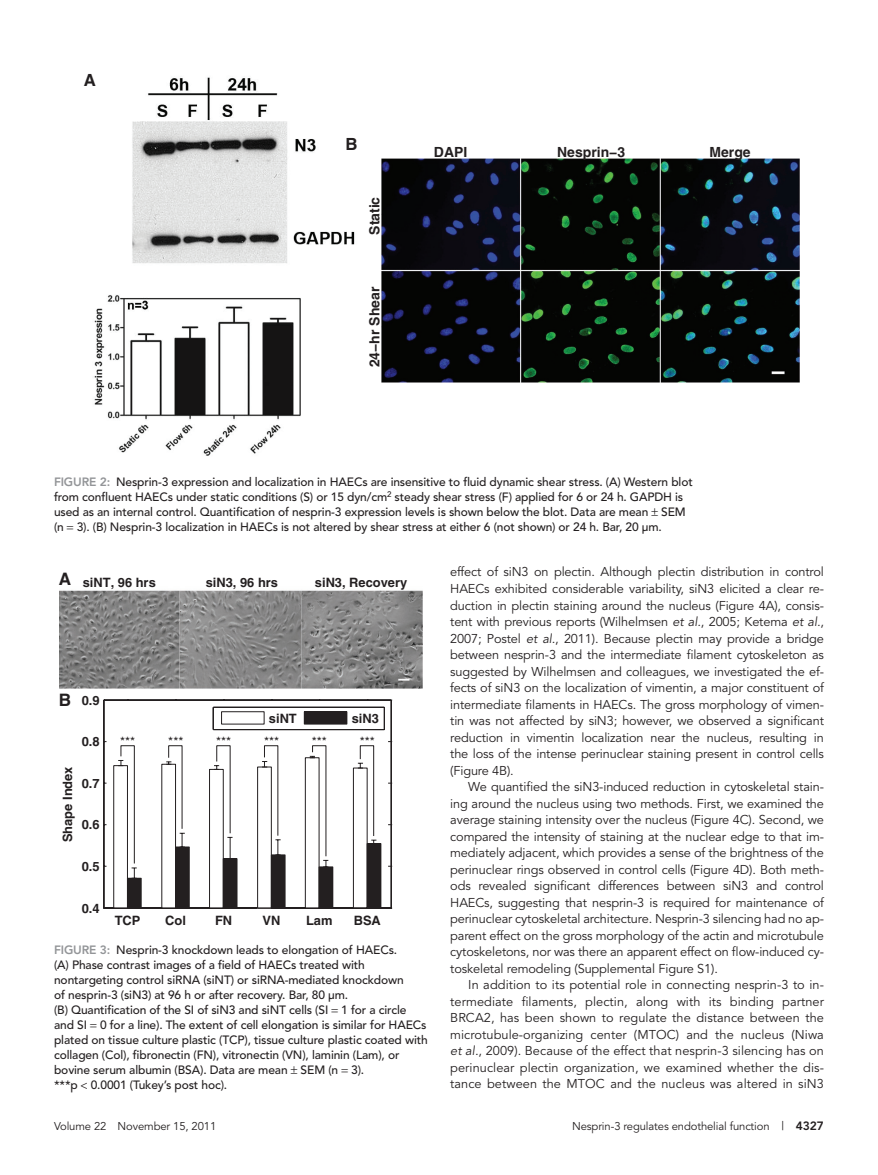
<style>
.page{position:relative;width:878px;height:1175px;background:#fff}
.page>*{position:absolute;margin:0;border:0;box-sizing:border-box;transform-origin:0 0}
.graphic{font:700 17.1px "Helvetica";color:#231f20}
.graphic-2{font:700 16.8px "Helvetica";color:#231f20}
.graphic-3{font:700 13.95px "Helvetica";color:#231f20}
.graphic-4{font:700 12.9px "Helvetica";color:#231f20}
.graphic-5{font:12.9px "Helvetica";color:#231f20}
.Para{font:12.75px/16.5px "Avenir";letter-spacing:-.01em;color:#231f20;text-align:justify}
.ParaFL{font:12.75px/16.5px "Avenir";letter-spacing:-.01em;color:#231f20;text-align:justify}
.FigCaption{font:500 12px/15px "Avenir";letter-spacing:-.01em;color:#231f20}
.FigCaption_35_5p{font:500 12px/15px "Avenir";letter-spacing:-.01em;color:#231f20}
.t1{font:11.25px "Avenir";letter-spacing:-.01em;color:#231f20}
.s1{font-weight:800;color:#939598}
.s2{font-style:italic}
.s3{font-size:12px}
.s4{font-weight:800;font-size:12px}
</style>
<div class="page">
<img style="left:59px;top:590px;width:363px;height:98px">
<hr style="left:104px;top:699px;width:287px;height:1px;background:#231f20">
<hr style="left:391px;top:700px;width:1px;height:208px;background:#231f20">
<hr style="left:103px;top:700px;width:1px;height:208px;background:#231f20">
<svg style="left:104px;top:700px;width:287px;height:208px"></svg>
<div style="left:213px;top:707px;width:171px;height:22px;background:#fff"></div>
<hr style="left:213px;top:707px;width:171px;height:1px;background:#231f20">
<hr style="left:213px;top:729px;width:171px;height:1px;background:#231f20">
<svg style="left:384px;top:707px;width:1px;height:22px"></svg>
<svg style="left:213px;top:708px;width:1px;height:21px"></svg>
<div style="left:221px;top:711px;width:43px;height:13px;border:1px solid #231f20"></div>
<div style="left:304px;top:711px;width:43px;height:13px;background:#231f20"></div>
<img style="left:94px;top:77px;width:261px;height:379px">
<img style="left:381px;top:159px;width:418px;height:223px">
<p class="graphic-2" style="left:84px;top:70px;width:14px">A</p>
<p class="graphic-2" style="left:345px;top:134px;width:14px">B</p>
<p class="graphic-3" style="left:366px;top:235px;width:40px;rotate:-90deg">Static</p>
<p class="graphic-3" style="left:366px;top:367px;width:82px;rotate:-90deg">24−hr Shear</p>
<p class="graphic-3" style="left:434px;top:143px;width:35px">DAPI</p>
<p class="graphic-3" style="left:557px;top:143px;width:69px">Nesprin−3</p>
<p class="graphic-3" style="left:709px;top:143px;width:43px">Merge</p>
<p class="FigCaption_35_5p" style="left:54px;top:475px;width:640px"><span class="s1">FIG URE 2:</span> Nesprin-3 expression and localization in HAECs are insensitive to fluid dynamic shear stress. (A) Western blot from confluent HAECs under static conditions (S) or 15 dyn/cm<sup>2</sup> steady shear stress (F) applied for 6 or 24 h. GAPDH is used as an internal control. Quantification of nesprin-3 expression levels is shown below the blot. Data are mean SEM (n 3). (B) Nesprin-3 localization in HAECs is not altered by shear stress at either 6 (not shown) or 24 h. Bar, 20 μm.</p>
<p class="graphic" style="left:59px;top:568px;width:14px">A</p>
<p class="graphic-4" style="left:83px;top:574px;width:74px">siNT, 96 hrs</p>
<p class="graphic-4" style="left:206px;top:574px;width:74px">siN3, 96 hrs</p>
<p class="graphic-4" style="left:315px;top:574px;width:94px">siN3, Recovery</p>
<p class="graphic" style="left:59px;top:689px;width:14px">B</p>
<p class="graphic-4" style="left:82px;top:692px;width:19px">0.9</p>
<p class="graphic-4" style="left:82px;top:734px;width:19px">0.8</p>
<p class="graphic-4" style="left:269px;top:710px;width:29px">siNT</p>
<p class="graphic-4" style="left:352px;top:710px;width:29px">siN3</p>
<p class="graphic-5" style="left:120px;top:734px;width:17px">***</p>
<p class="graphic-5" style="left:168px;top:734px;width:17px">***</p>
<p class="graphic-5" style="left:216px;top:734px;width:17px">***</p>
<p class="graphic-5" style="left:264px;top:734px;width:17px">***</p>
<p class="graphic-5" style="left:312px;top:734px;width:17px">***</p>
<p class="graphic-5" style="left:360px;top:734px;width:17px">***</p>
<p class="graphic-4" style="left:60px;top:842px;width:77px;rotate:-90deg">Shape Index</p>
<p class="graphic-4" style="left:82px;top:775px;width:19px">0.7</p>
<p class="graphic-4" style="left:82px;top:817px;width:19px">0.6</p>
<p class="graphic-4" style="left:82px;top:858px;width:19px">0.5</p>
<p class="graphic-4" style="left:82px;top:900px;width:19px">0.4</p>
<p class="graphic-4" style="left:115px;top:912px;width:27px">TCP</p>
<p class="graphic-4" style="left:165px;top:912px;width:22px">Col</p>
<p class="graphic-4" style="left:215px;top:912px;width:19px">FN</p>
<p class="graphic-4" style="left:262px;top:912px;width:19px">VN</p>
<p class="graphic-4" style="left:306px;top:912px;width:28px">Lam</p>
<p class="graphic-4" style="left:354px;top:912px;width:29px">BSA</p>
<p class="FigCaption" style="left:54px;top:942px;width:375px"><span class="s1">FIG URE 3:</span> Nesprin-3 knockdown leads to elongation of HAECs.<br>(A) Phase contrast images of a field of HAECs treated with nontargeting control siRNA (siNT) or siRNA-mediated knockdown<br>of nesprin-3 (siN3) at 96 h or after recovery. Bar, 80 μm.<br>(B) Quantification of the SI of siN3 and siNT cells (SI 1 for a circle and SI 0 for a line). The extent of cell elongation is similar for HAECs plated on tissue culture plastic (TCP), tissue culture plastic coated with collagen (Col), fibronectin (FN), vitronectin (VN), laminin (Lam), or bovine serum albumin (BSA). Data are mean SEM (n 3).<br>***p 0.0001 (Tukey’s post hoc).</p>
<p class="ParaFL" style="left:450px;top:564px;width:375px">effect of siN3 on plectin. Although plectin distribution in control HAECs exhibited considerable variability, siN3 elicited a clear re&shy;duction in plectin staining around the nucleus (Figure 4A), consis&shy;tent with previous reports (Wilhelmsen <span class="s2">et al.</span>, 2005; Ketema <span class="s2">et al.</span>, 2007; Postel <span class="s2">et al.</span>, 2011). Because plectin may provide a bridge between nesprin-3 and the intermediate filament cytoskeleton as suggested by Wilhelmsen and colleagues, we investigated the ef&shy;fects of siN3 on the localization of vimentin, a major constituent of intermediate filaments in HAECs. The gross morphology of vimen&shy;tin was not affected by siN3; however, we observed a significant reduction in vimentin localization near the nucleus, resulting in the loss of the intense perinuclear staining present in control cells (Figure 4B).</p>
<p class="Para" style="left:450px;top:778px;width:375px;text-indent:18px">We quantified the siN3-induced reduction in cytoskeletal stain&shy;ing around the nucleus using two methods. First, we examined the average staining intensity over the nucleus (Figure 4C). Second, we compared the intensity of staining at the nuclear edge to that im&shy;mediately adjacent, which provides a sense of the brightness of the perinuclear rings observed in control cells (Figure 4D). Both meth&shy;ods revealed significant differences between siN3 and control HAECs, suggesting that nesprin-3 is required for maintenance of perinuclear cytoskeletal architecture. Nesprin-3 silencing had no ap&shy;parent effect on the gross morphology of the actin and microtubule cytoskeletons, nor was there an apparent effect on flow-induced cy&shy;toskeletal remodeling (Supplemental Figure S1).</p>
<p class="Para" style="left:450px;top:976px;width:375px;text-indent:18px">In addition to its potential role in connecting nesprin-3 to in&shy;termediate filaments, plectin, along with its binding partner BRCA2, has been shown to regulate the distance between the microtubule-organizing center (MTOC) and the nucleus (Niwa <span class="s2">et al.</span>, 2009). Because of the effect that nesprin-3 silencing has on perinuclear plectin organization, we examined whether the dis&shy;tance between the MTOC and the nucleus was altered in siN3</p>
<p class="t1" style="left:54px;top:1119px;width:164px">Volume 22 November 15, 2011</p>
<p class="t1" style="left:572px;top:1119px;width:253px">Nesprin-3 regulates endothelial function <span class="s3">|</span> <span class="s4">4327</span></p>
</div>
